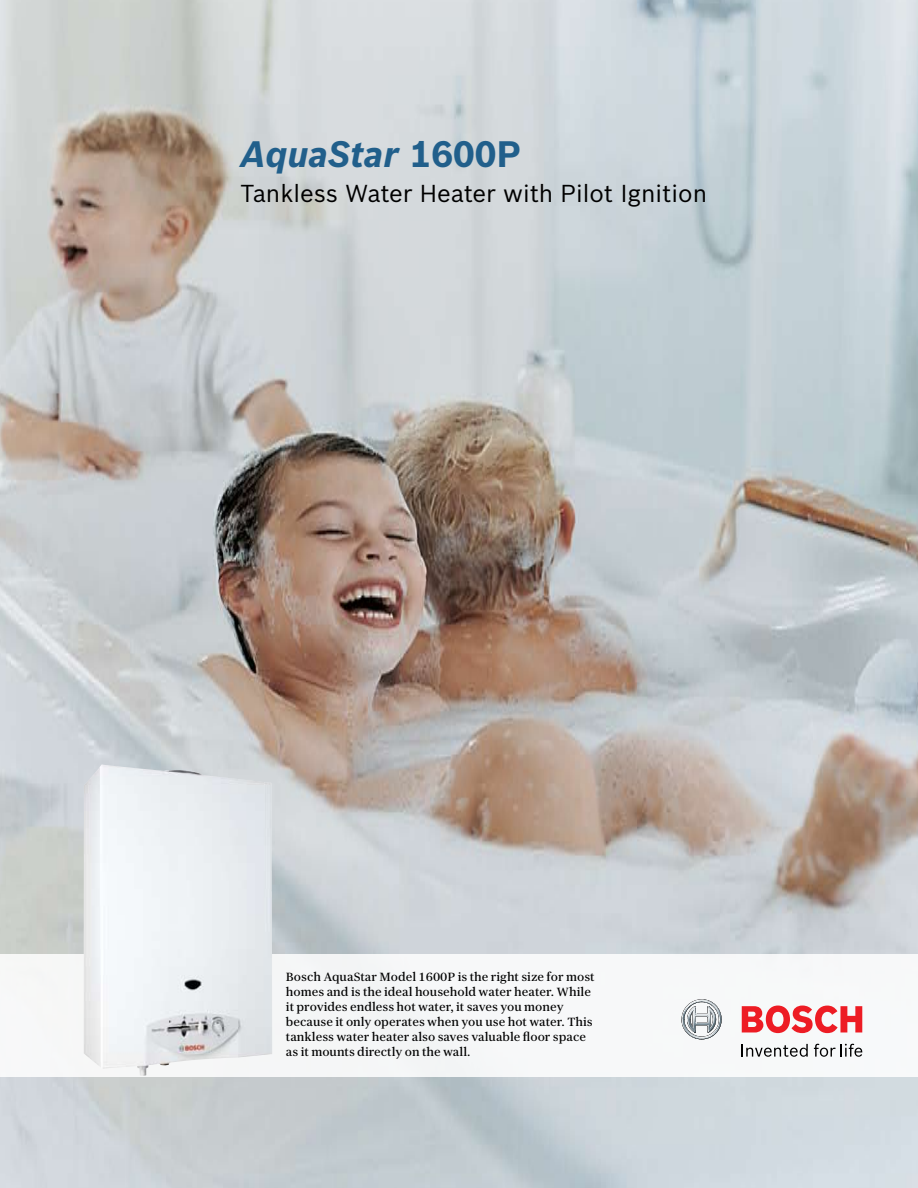
<style>
.page{position:relative;width:918px;height:1188px;background:#fff}
.page>*{position:absolute;margin:0;border:0;box-sizing:border-box;transform-origin:0 0}
.t1{font:italic 700 36px "Bosch Sans";color:#215f8b}
.t2{font:24px "Bosch Sans";color:#000}
.t3{font:12px/15px "Bosch Serif";color:#000}
.s1{font-style:normal}
</style>
<div class="page">
<img style="left:0;top:0;width:918px;height:1188px">
<div style="left:0;top:954px;width:918px;height:123px;background:#f7f8f9"></div>
<img style="left:124px;top:783px;width:148px;height:293px">
<svg style="left:681px;top:999px;width:41px;height:41px"></svg>
<svg style="left:742px;top:1044px;width:66px;height:13px"></svg>
<svg style="left:814px;top:1044px;width:48px;height:13px"></svg>
<svg style="left:742px;top:1006px;width:120px;height:27px"></svg>
<h1 class="t1" style="left:241px;top:132px;width:282px">AquaStar <span class="s1">1600P</span></h1>
<h2 class="t2" style="left:241px;top:178px;width:468px">Tankless Water Heater with Pilot Ignition</h2>
<p class="t3" style="left:286px;top:969px;width:310px">Bosch AquaStar Model 1600P is the right size for most homes and is the ideal household water heater. While it provides endless hot water, it saves you money because it only operates when you use hot water. This tankless water heater also saves valuable floor space as it mounts directly on the wall.</p>
</div>
